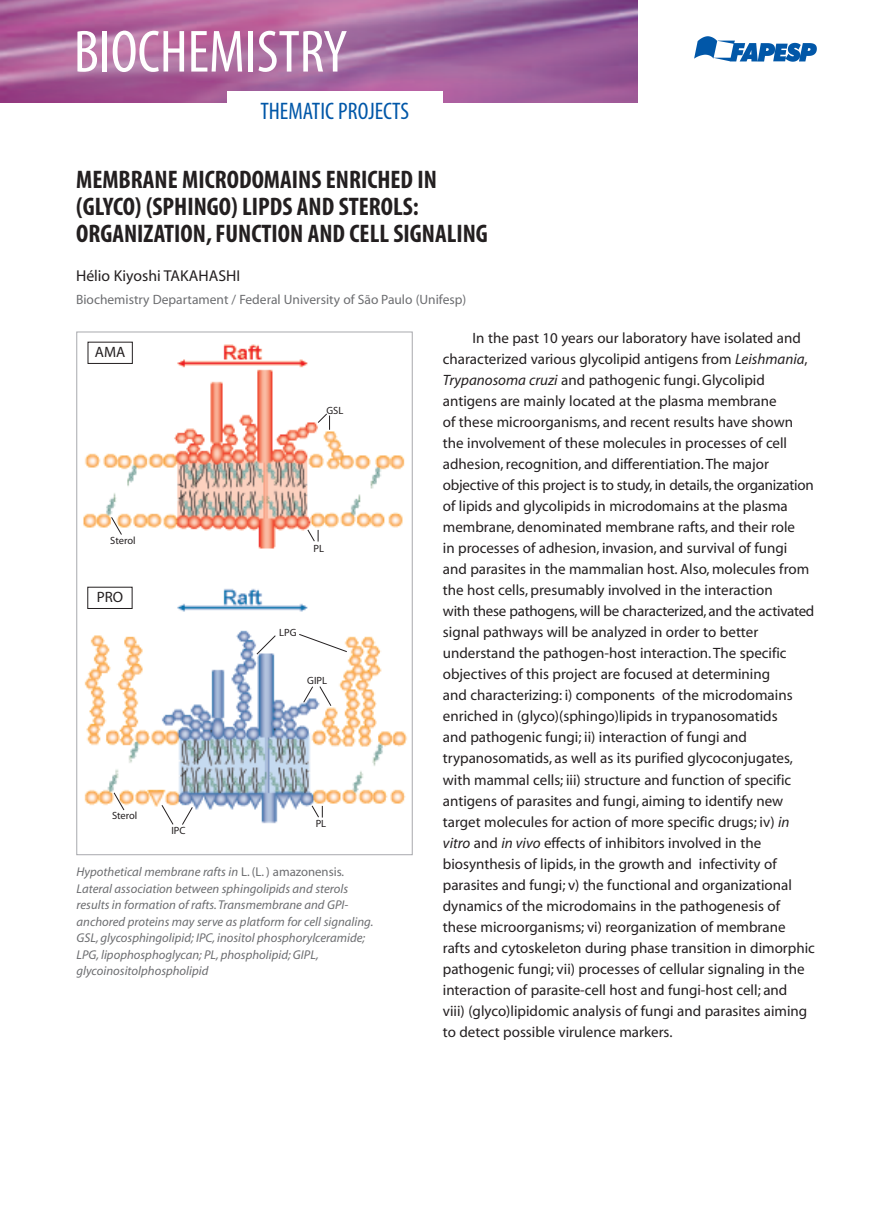
<style>
.page{position:relative;width:893px;height:1225px;background:#fff}
.page>*{position:absolute;margin:0;border:0;box-sizing:border-box;transform-origin:0 0}
.t1{font:condensed 60px "Myriad";color:#fff}
.t2{font:700 condensed 25.5px/27px "Myriad";color:#231f20}
.t3{font:condensed 24px "Myriad";color:#0157a8}
.t4{font:15.75px "Myriad";color:#231f20}
.t5{font:15px/21px "Myriad";color:#231f20}
.t6{font:13.5px "Myriad";color:#6c6d70}
.t7{font:italic 12.75px/16.5px "Myriad";color:#6c6d70}
.t8{font:10.5px "Myriad";color:#231f20}
.s1{font-style:normal}
.s2{font-style:italic}
</style>
<div class="page">
<img style="left:0;top:0;width:638px;height:102px">
<div style="left:227px;top:91px;width:215px;height:27px;background:#fff"></div>
<img style="left:83px;top:341px;width:324px;height:483px">
<img style="left:694px;top:36px;width:123px;height:26px">
<div style="left:88px;top:342px;width:45px;height:22px;border:1px solid #231f20"></div>
<div style="left:88px;top:587px;width:44px;height:22px;border:1px solid #231f20"></div>
<svg style="left:317px;top:413px;width:13px;height:17px"></svg>
<svg style="left:307px;top:529px;width:12px;height:13px"></svg>
<svg style="left:111px;top:517px;width:11px;height:18px"></svg>
<svg style="left:113px;top:792px;width:12px;height:18px"></svg>
<svg style="left:161px;top:804px;width:13px;height:21px"></svg>
<svg style="left:182px;top:806px;width:11px;height:19px"></svg>
<svg style="left:311px;top:805px;width:12px;height:12px"></svg>
<svg style="left:319px;top:686px;width:13px;height:20px"></svg>
<svg style="left:303px;top:686px;width:10px;height:17px"></svg>
<svg style="left:256px;top:635px;width:20px;height:20px"></svg>
<svg style="left:299px;top:634px;width:48px;height:18px"></svg>
<h1 class="t1" style="left:74px;top:31px;width:275px">BIOCHEMISTRY</h1>
<h3 class="t3" style="left:260px;top:102px;width:150px">THEMATIC PROJECTS</h3>
<h2 class="t2" style="left:76px;top:168px;width:413px">MEMBRANE MICRODOMAINS ENRICHED IN (GLYCO) (SPHINGO) LIPDS AND STEROLS:<br>ORGANIZATION, FUNCTION AND CELL SIGNALING</h2>
<p class="t4" style="left:76px;top:270px;width:166px">Hélio Kiyoshi TAKAHASHI</p>
<p class="t6" style="left:76px;top:294px;width:392px">Biochemistry Departament / Federal University of São Paulo (Unifesp)</p>
<p class="t5" style="left:95px;top:342px;width:32px">AMA</p>
<p class="t8" style="left:110px;top:536px;width:27px">Sterol</p>
<p class="t5" style="left:97px;top:587px;width:28px">PRO</p>
<p class="t8" style="left:112px;top:811px;width:27px">Sterol</p>
<p class="t8" style="left:171px;top:827px;width:16px">IPC</p>
<p class="t8" style="left:326px;top:406px;width:18px">GSL</p>
<p class="t8" style="left:314px;top:544px;width:12px">PL</p>
<p class="t8" style="left:279px;top:628px;width:19px">LPG</p>
<p class="t8" style="left:307px;top:676px;width:21px">GIPL</p>
<p class="t8" style="left:316px;top:819px;width:12px">PL</p>
<p class="t7" style="left:77px;top:865px;width:298px">Hypothetical membrane rafts in <span class="s1">L. (L. ) amazonensis</span>.<br>Lateral association between sphingolipids and sterols results in formation of rafts.Transmembrane and GPI&shy;anchored proteins may serve as platform for cell signaling.<br>GSL, glycosphingolipid; IPC, inositol phosphorylceramide; LPG, lipophosphoglycan; PL, phospholipid; GIPL, glycoinositolphospholipid</p>
<p class="t5" style="left:443px;top:329px;width:374px;text-indent:30px">In the past 10 years our laboratory have isolated and characterized various glycolipid antigens from <span class="s2">Leishmania</span>, <span class="s2">Trypanosoma cruzi</span> and pathogenic fungi. Glycolipid antigens are mainly located at the plasma membrane<br>of these microorganisms, and recent results have shown the involvement of these molecules in processes of cell adhesion, recognition, and differentiation. The major objective of this project is to study, in details, the organization of lipids and glycolipids in microdomains at the plasma membrane, denominated membrane rafts, and their role<br>in processes of adhesion, invasion, and survival of fungi and parasites in the mammalian host. Also, molecules from the host cells, presumably involved in the interaction<br>with these pathogens, will be characterized, and the activated signal pathways will be analyzed in order to better understand the pathogen-host interaction. The specific objectives of this project are focused at determining<br>and characterizing: i) components of the microdomains enriched in (glyco)(sphingo)lipids in trypanosomatids<br>and pathogenic fungi; ii) interaction of fungi and trypanosomatids, as well as its purified glycoconjugates, with mammal cells; iii) structure and function of specific antigens of parasites and fungi, aiming to identify new target molecules for action of more specific drugs; iv) <span class="s2">in vitro</span> and <span class="s2">in vivo</span> effects of inhibitors involved in the biosynthesis of lipids, in the growth and infectivity of parasites and fungi; v) the functional and organizational dynamics of the microdomains in the pathogenesis of these microorganisms; vi) reorganization of membrane rafts and cytoskeleton during phase transition in dimorphic pathogenic fungi; vii) processes of cellular signaling in the interaction of parasite-cell host and fungi-host cell; and<br>viii) (glyco)lipidomic analysis of fungi and parasites aiming to detect possible virulence markers.</p>
</div>
